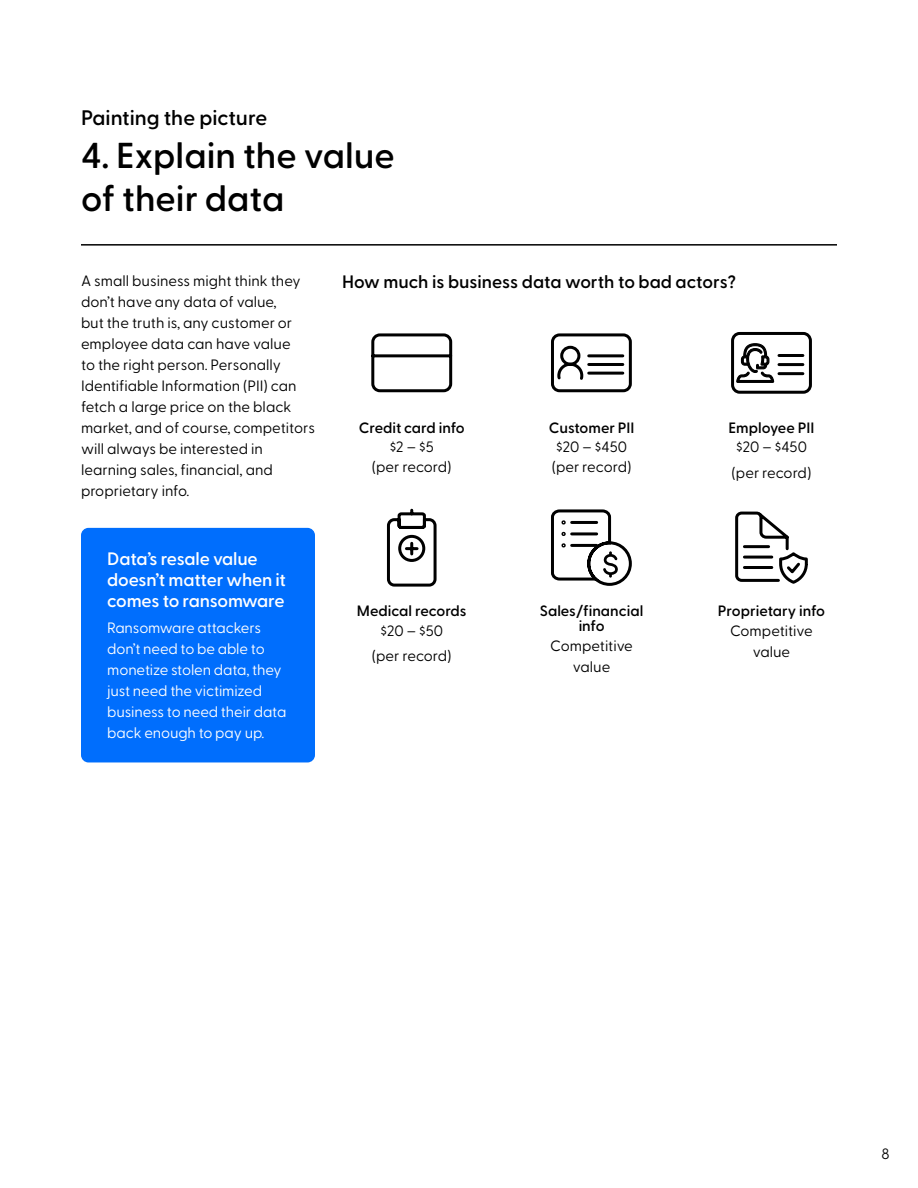
<style>
.page{position:relative;width:918px;height:1188px;background:#fff}
.page>*{position:absolute;margin:0;border:0;box-sizing:border-box;transform-origin:0 0}
.t1{font:600 36px/43.2px "Greycliff CF";color:#000}
.t2{font:600 21px "Greycliff CF";color:#000}
.t3{font:600 18px/21px "Greycliff CF";letter-spacing:-.01em;color:#fff}
.t4{font:600 18px "Greycliff CF";color:#000}
.t5{font:15px/21px "Greycliff CF";color:#000;text-align:center}
.t6{font:15px/21px "Greycliff CF";letter-spacing:-.01em;color:#fff}
.t7{font:600 15px/15px "Greycliff CF";color:#000;text-align:center}
</style>
<div class="page">
<hr style="left:81px;top:244px;width:756px;height:2px;background:#000">
<div style="left:81px;top:528px;width:234px;height:234px;background:#006efd;border-radius:8px"></div>
<svg style="left:371px;top:333px;width:81px;height:60px"></svg>
<svg style="left:551px;top:333px;width:81px;height:60px"></svg>
<svg style="left:731px;top:332px;width:81px;height:62px"></svg>
<svg style="left:386px;top:508px;width:51px;height:79px"></svg>
<svg style="left:551px;top:509px;width:81px;height:77px"></svg>
<svg style="left:735px;top:511px;width:73px;height:72px"></svg>
<h2 class="t2" style="left:81px;top:105px;width:188px">Painting the picture</h2>
<h1 class="t1" style="left:81px;top:134px;width:315px">4. Explain the value of their data</h1>
<p class="t5" style="left:81px;top:270px;width:236px;text-align:left">A small business might think they don’t have any data of value,<br>but the truth is, any customer or employee data can have value<br>to the right person. Personally<br>Identifiable Information (PII) can fetch a large price on the black market, and of course, competitors will always be interested in learning sales, financial, and proprietary info.</p>
<p class="t3" style="left:107px;top:549px;width:180px">Data’s resale value doesn’t matter when it comes to ransomware</p>
<p class="t6" style="left:107px;top:617px;width:181px">Ransomware attackers don’t need to be able to monetize stolen data, they just need the victimized business to need their data back enough to pay up.</p>
<p class="t4" style="left:342px;top:271px;width:396px">How much is business data worth to bad actors?</p>
<p class="t7" style="left:359px;top:420px;width:107px">Credit card info</p>
<p class="t5" style="left:372px;top:437px;width:81px;line-height:19.6px">$2 – $5<br>(per record)</p>
<p class="t7" style="left:357px;top:604px;width:111px">Medical records</p>
<p class="t5" style="left:372px;top:618px;width:81px;line-height:25.7px">$20 – $50 (per record)</p>
<p class="t7" style="left:549px;top:420px;width:87px">Customer PII</p>
<p class="t5" style="left:552px;top:437px;width:81px;line-height:19.6px;text-align:left">$20 – $450 (per record)</p>
<p class="t7" style="left:540px;top:604px;width:105px">Sales/financial info</p>
<p class="t5" style="left:550px;top:635px;width:84px">Competitive value</p>
<p class="t7" style="left:728px;top:420px;width:88px">Employee PII</p>
<p class="t5" style="left:732px;top:434px;width:81px;line-height:25.7px;text-align:left">$20 – $450 (per record)</p>
<p class="t7" style="left:718px;top:604px;width:109px">Proprietary info</p>
<p class="t5" style="left:730px;top:620px;width:84px">Competitive value</p>
<p class="t5" style="left:881px;top:1143px;width:10px">8</p>
</div>
